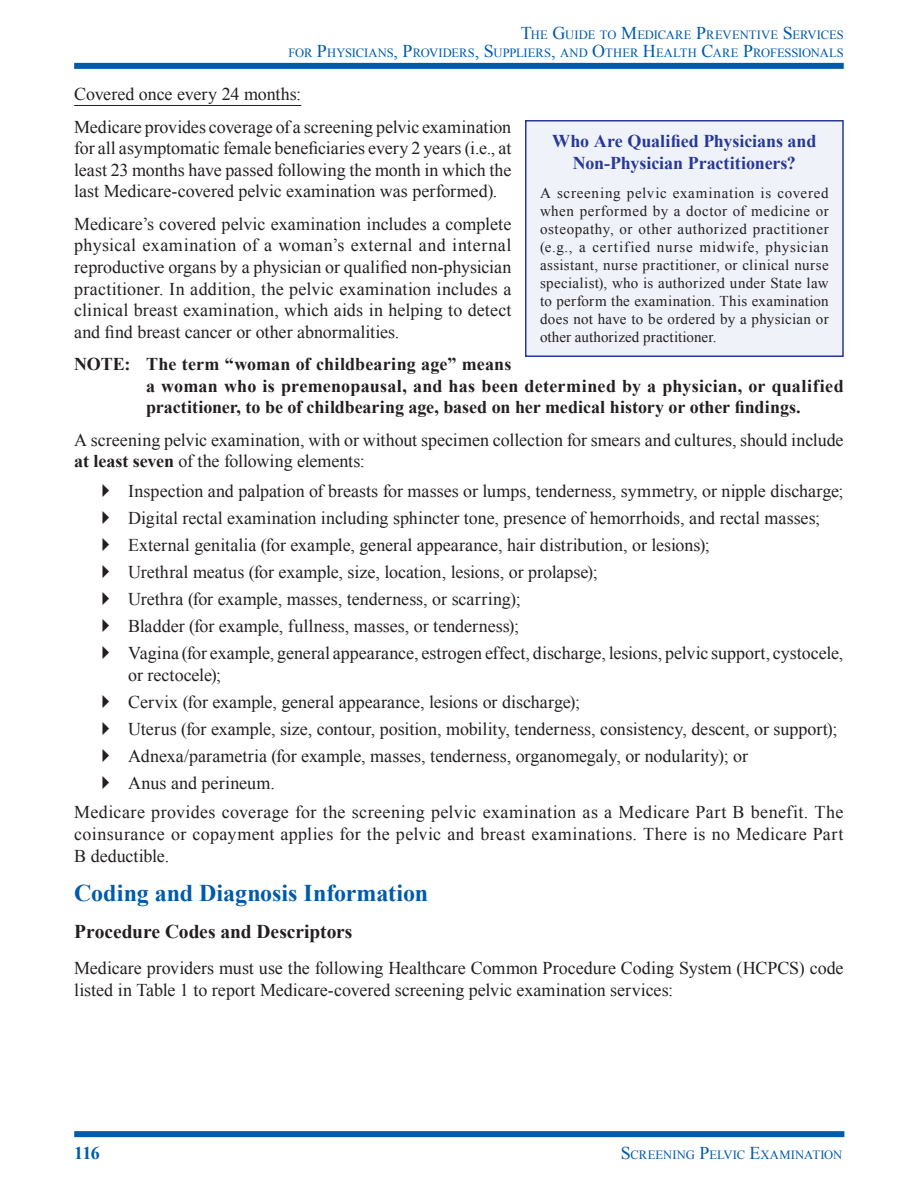
<style>
.page{position:relative;width:918px;height:1188px;background:#fff}
.page>*{position:absolute;margin:0;border:0;box-sizing:border-box;transform-origin:0 0}
.Heading_2{font:700 24px "Times New Roman";color:#015aaa}
.Heading_3{font:700 19.5px "Times New Roman";letter-spacing:-.005em;color:#231f20}
.Body_Text{font:18px/21.6px "Times New Roman";color:#231f20;text-align:justify}
.Bulleted_List_Level{font:18px/21.6px "Times New Roman";color:#231f20}
.t1{font:700 18px/21.6px "Times New Roman";letter-spacing:.01em;color:#231f20}
.Box_Header{font:700 18px/21.6px "Times New Roman";letter-spacing:-.005em;color:#273895;text-align:center}
.Footer_L{font:700 18px "Times New Roman";color:#015aaa}
.Box_Body_Text{font:15px/18px "Times New Roman";letter-spacing:.015em;color:#231f20;text-align:justify}
.Header_L{font:12.6px/18px "Times New Roman";letter-spacing:-.005em;color:#015aaa;text-align:right}
.Footer_L-2{font:12.6px "Times New Roman";letter-spacing:-.005em;color:#015aaa}
.s1{font-size:18px}
.s2{font-weight:700}
</style>
<div class="page">
<div style="left:74px;top:63px;width:770px;height:6px;background:#015aaa"></div>
<div style="left:74px;top:1131px;width:770px;height:6px;background:#015aaa"></div>
<hr style="left:74px;top:105px;width:227px;height:1px;background:#231f20">
<div style="left:526px;top:121px;width:317px;height:235px;background:#eff2f9"></div>
<div style="left:525px;top:120px;width:319px;height:237px;border:2px solid #273895"></div>
<p class="Header_L" style="left:288px;top:26px;width:555px"><span class="s1">T</span>HE <span class="s1">G</span>UIDE TO <span class="s1">M</span>EDICARE <span class="s1">P</span>REVENTIVE <span class="s1">S</span>ERVICES<br>FOR <span class="s1">P</span>HYSICIANS<span class="s1">, P</span>ROVIDERS<span class="s1">, S</span>UPPLIERS<span class="s1">,</span> AND <span class="s1">O</span>THER <span class="s1">H</span>EALTH <span class="s1">C</span>ARE <span class="s1">P</span>ROFESSIONALS</p>
<p class="Body_Text" style="left:74px;top:83px;width:229px">Covered once every 24 months:</p>
<p class="Body_Text" style="left:74px;top:116px;width:439px">Medicare provides coverage of a screening pelvic examination for all asymptomatic female beneficiaries every 2 years (i.e., at least 23 months have passed following the month in which the last Medicare-covered pelvic examination was performed).</p>
<p class="Body_Text" style="left:74px;top:213px;width:439px">Medicare’s covered pelvic examination includes a complete physical examination of a woman’s external and internal reproductive organs by a physician or qualified non-physician practitioner. In addition, the pelvic examination includes a clinical breast examination, which aids in helping to detect and find breast cancer or other abnormalities.</p>
<p class="Box_Header" style="left:552px;top:130px;width:266px">Who Are Qualified Physicians and<br>Non-Physician Practitioners?</p>
<p class="Box_Body_Text" style="left:540px;top:183px;width:290px">A screening pelvic examination is covered when performed by a doctor of medicine or osteopathy, or other authorized practitioner (e.g., a certified nurse midwife, physician assistant, nurse practitioner, or clinical nurse specialist), who is authorized under State law to perform the examination. This examination does not have to be ordered by a physician or other authorized practitioner.</p>
<p class="t1" style="left:146px;top:353px;width:699px;text-indent:-72px">NOTE: The term “woman of childbearing age” means<br>a woman who is premenopausal, and has been determined by a physician, or qualified practitioner, to be of childbearing age, based on her medical history or other findings.</p>
<p class="Body_Text" style="left:74px;top:429px;width:771px">A screening pelvic examination, with or without specimen collection for smears and cultures, should include <span class="s2">at least seven</span> of the following elements:</p>
<p class="Bulleted_List_Level" style="left:128px;top:480px;width:717px">Inspection and palpation of breasts for masses or lumps, tenderness, symmetry, or nipple discharge;</p>
<p class="Bulleted_List_Level" style="left:128px;top:507px;width:694px">Digital rectal examination including sphincter tone, presence of hemorrhoids, and rectal masses;</p>
<p class="Bulleted_List_Level" style="left:128px;top:534px;width:583px">External genitalia (for example, general appearance, hair distribution, or lesions);</p>
<p class="Bulleted_List_Level" style="left:128px;top:561px;width:471px">Urethral meatus (for example, size, location, lesions, or prolapse);</p>
<p class="Bulleted_List_Level" style="left:128px;top:588px;width:394px">Urethra (for example, masses, tenderness, or scarring);</p>
<p class="Bulleted_List_Level" style="left:128px;top:615px;width:392px">Bladder (for example, fullness, masses, or tenderness);</p>
<p class="Bulleted_List_Level" style="left:128px;top:642px;width:717px">Vagina (for example, general appearance, estrogen effect, discharge, lesions, pelvic support, cystocele, or rectocele);</p>
<p class="Bulleted_List_Level" style="left:128px;top:691px;width:453px">Cervix (for example, general appearance, lesions or discharge);</p>
<p class="Bulleted_List_Level" style="left:128px;top:718px;width:711px">Uterus (for example, size, contour, position, mobility, tenderness, consistency, descent, or support);</p>
<p class="Bulleted_List_Level" style="left:128px;top:745px;width:621px">Adnexa/parametria (for example, masses, tenderness, organomegaly, or nodularity); or</p>
<p class="Bulleted_List_Level" style="left:128px;top:772px;width:148px">Anus and perineum.</p>
<p class="Body_Text" style="left:74px;top:801px;width:771px">Medicare provides coverage for the screening pelvic examination as a Medicare Part B benefit. The coinsurance or copayment applies for the pelvic and breast examinations. There is no Medicare Part B deductible.</p>
<p class="Heading_2" style="left:74px;top:877px;width:355px">Coding and Diagnosis Information</p>
<p class="Heading_3" style="left:74px;top:918px;width:280px">Procedure Codes and Descriptors</p>
<p class="Body_Text" style="left:74px;top:957px;width:771px">Medicare providers must use the following Healthcare Common Procedure Coding System (HCPCS) code listed in Table 1 to report Medicare-covered screening pelvic examination services:</p>
<p class="Footer_L" style="left:74px;top:1140px;width:27px">116</p>
<p class="Footer_L-2" style="left:621px;top:1146px;width:223px"><span class="s1">S</span>CREENING <span class="s1">P</span>ELVIC <span class="s1">E</span>XAMINATION</p>
</div>
